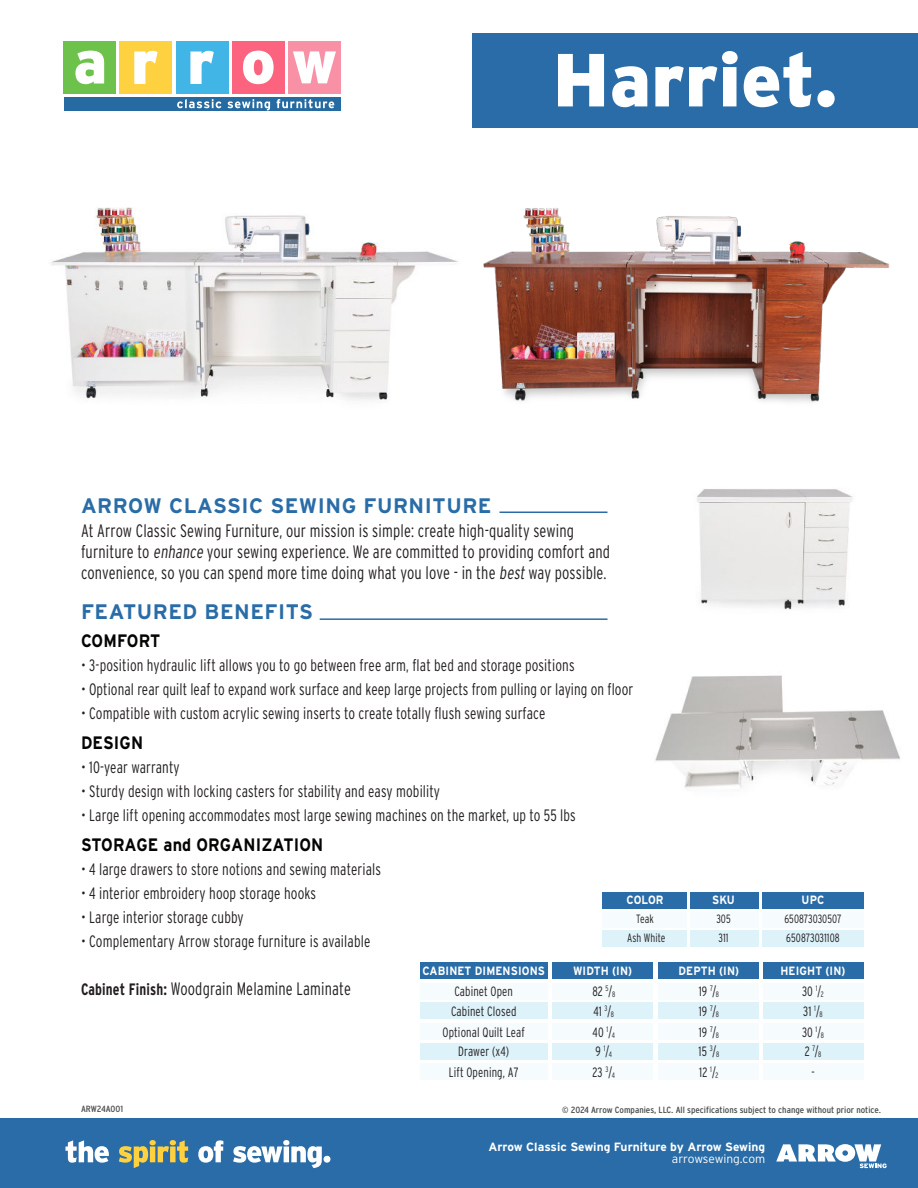
<style>
.page{position:relative;width:918px;height:1188px;background:#fff}
.page>*{position:absolute;margin:0;border:0;box-sizing:border-box;transform-origin:0 0}
.t1{font:900 75px "Interstate";color:#fff}
.t2{font:700 21px "Interstate";letter-spacing:.025em;color:#296ca7}
.t3{font:300 18px/21px "Interstate Condensed";letter-spacing:.01em;color:#231f20;scale:.9 1}
.t4{font:700 18px "Interstate";letter-spacing:.01em;color:#040503;scale:.9 1}
.t5{font:300 16.5px "Interstate Condensed";letter-spacing:.01em;color:#231f20;scale:.9 1}
.t6{font:300 13.5px "Interstate Condensed";letter-spacing:.01em;color:#231f20;scale:.9 1}
.t7{font:700 12px "Interstate";color:#fff;scale:.9 1}
.t8{font:300 12px/18.9px "Interstate Condensed";letter-spacing:.005em;color:#231f20;scale:.9 1}
.t9{font:700 12px "Interstate";color:#fff}
.t10{font:300 12px "Interstate";letter-spacing:-.005em;color:#fff}
.t11{font:9px "Interstate Condensed";color:#4b4d4e;scale:1.1 1}
.t12{font:300 7.8px "Interstate Condensed";color:#231f20;scale:.9 1}
.s1{font-weight:700;font-size:16.5px}
.s2{font-size:13.5px}
</style>
<div class="page">
<div style="left:0;top:1119px;width:918px;height:69px;background:#296ca7"></div>
<svg style="left:776px;top:1144px;width:111px;height:24px"></svg>
<svg style="left:65px;top:1140px;width:44px;height:23px"></svg>
<svg style="left:119px;top:1140px;width:69px;height:28px"></svg>
<svg style="left:198px;top:1140px;width:25px;height:23px"></svg>
<svg style="left:233px;top:1140px;width:89px;height:28px"></svg>
<div style="left:324px;top:1156px;width:6px;height:7px;background:#fff;border-radius:50%"></div>
<div style="left:473px;top:34px;width:445px;height:94px;background:#296ca7"></div>
<img style="left:697px;top:489px;width:156px;height:101px">
<img style="left:51px;top:207px;width:391px;height:195px">
<img style="left:442px;top:208px;width:448px;height:194px">
<img style="left:655px;top:590px;width:245px;height:198px">
<div style="left:64px;top:98px;width:277px;height:13px;background:#256ba2"></div>
<div style="left:64px;top:41px;width:52px;height:53px;background:#6cc24a"></div>
<svg style="left:75px;top:51px;width:29px;height:33px"></svg>
<div style="left:120px;top:41px;width:52px;height:53px;background:#fed141"></div>
<svg style="left:134px;top:51px;width:24px;height:33px"></svg>
<div style="left:176px;top:41px;width:52px;height:53px;background:#41b6e6"></div>
<svg style="left:190px;top:51px;width:24px;height:33px"></svg>
<div style="left:232px;top:41px;width:53px;height:53px;background:#fb637e"></div>
<svg style="left:243px;top:51px;width:31px;height:33px"></svg>
<svg style="left:177px;top:99px;width:44px;height:9px"></svg>
<svg style="left:228px;top:99px;width:42px;height:12px"></svg>
<svg style="left:277px;top:99px;width:57px;height:9px"></svg>
<div style="left:288px;top:41px;width:53px;height:53px;background:#f891a5"></div>
<svg style="left:293px;top:51px;width:43px;height:32px"></svg>
<div style="left:602px;top:892px;width:85px;height:16px;background:#296ca7"></div>
<div style="left:690px;top:892px;width:69px;height:16px;background:#296ca7"></div>
<div style="left:762px;top:892px;width:102px;height:16px;background:#296ca7"></div>
<div style="left:602px;top:911px;width:85px;height:17px;background:#f6fbfd"></div>
<div style="left:602px;top:930px;width:85px;height:17px;background:#def2fa"></div>
<div style="left:690px;top:911px;width:69px;height:17px;background:#f6fbfd"></div>
<div style="left:690px;top:930px;width:69px;height:17px;background:#def2fa"></div>
<div style="left:762px;top:911px;width:102px;height:17px;background:#f6fbfd"></div>
<div style="left:762px;top:930px;width:102px;height:17px;background:#def2fa"></div>
<div style="left:420px;top:1064px;width:128px;height:16px;background:#f6fbfd"></div>
<div style="left:552px;top:1064px;width:101px;height:16px;background:#f6fbfd"></div>
<div style="left:658px;top:1064px;width:101px;height:16px;background:#f6fbfd"></div>
<div style="left:763px;top:1064px;width:101px;height:16px;background:#f6fbfd"></div>
<hr style="left:320px;top:618px;width:288px;height:2px;background:#296ca7">
<hr style="left:500px;top:512px;width:108px;height:1px;background:#296ca7">
<div style="left:420px;top:963px;width:128px;height:16px;background:#296ca7"></div>
<div style="left:552px;top:963px;width:101px;height:16px;background:#296ca7"></div>
<div style="left:420px;top:1003px;width:128px;height:16px;background:#def2fa"></div>
<div style="left:552px;top:1003px;width:101px;height:16px;background:#def2fa"></div>
<div style="left:420px;top:984px;width:128px;height:16px;background:#f6fbfd"></div>
<div style="left:420px;top:1044px;width:128px;height:16px;background:#def2fa"></div>
<div style="left:552px;top:984px;width:101px;height:16px;background:#f6fbfd"></div>
<div style="left:552px;top:1044px;width:101px;height:16px;background:#def2fa"></div>
<div style="left:420px;top:1024px;width:128px;height:16px;background:#f6fbfd"></div>
<div style="left:552px;top:1024px;width:101px;height:16px;background:#f6fbfd"></div>
<div style="left:658px;top:963px;width:101px;height:16px;background:#296ca7"></div>
<div style="left:658px;top:1003px;width:101px;height:16px;background:#def2fa"></div>
<div style="left:658px;top:984px;width:101px;height:16px;background:#f6fbfd"></div>
<div style="left:658px;top:1044px;width:101px;height:16px;background:#def2fa"></div>
<div style="left:658px;top:1024px;width:101px;height:16px;background:#f6fbfd"></div>
<div style="left:763px;top:963px;width:101px;height:16px;background:#296ca7"></div>
<div style="left:763px;top:1003px;width:101px;height:16px;background:#def2fa"></div>
<div style="left:763px;top:984px;width:101px;height:16px;background:#f6fbfd"></div>
<div style="left:763px;top:1044px;width:101px;height:16px;background:#def2fa"></div>
<div style="left:763px;top:1024px;width:101px;height:16px;background:#f6fbfd"></div>
<h1 class="t1" style="left:553px;top:46px;width:287px">Harriet.</h1>
<p class="t2" style="left:81px;top:496px;width:412px">ARROW CLASSIC SEWING FURNITURE</p>
<p class="t3" style="left:81px;top:521px;width:589px">At Arrow Classic Sewing Furniture, our mission is simple: create high-quality sewing furniture to enhance your sewing experience. We are committed to providing comfort and convenience, so you can spend more time doing what you love - in the best way possible.</p>
<p class="t2" style="left:81px;top:603px;width:234px">FEATURED BENEFITS</p>
<p class="t4" style="left:81px;top:633px;width:90px">COMFORT</p>
<p class="t5" style="left:81px;top:658px;width:550px">• 3-position hydraulic lift allows you to go between free arm, flat bed and storage positions</p>
<p class="t5" style="left:81px;top:682px;width:615px">• Optional rear quilt leaf to expand work surface and keep large projects from pulling or laying on floor</p>
<p class="t5" style="left:81px;top:706px;width:518px">• Compatible with custom acrylic sewing inserts to create totally flush sewing surface</p>
<p class="t4" style="left:81px;top:735px;width:71px">DESIGN</p>
<p class="t5" style="left:81px;top:760px;width:111px">• 10-year warranty</p>
<p class="t5" style="left:81px;top:784px;width:401px">• Sturdy design with locking casters for stability and easy mobility</p>
<p class="t5" style="left:81px;top:808px;width:551px">• Large lift opening accommodates most large sewing machines on the market, up to 55 lbs</p>
<p class="t4" style="left:81px;top:837px;width:271px">STORAGE and ORGANIZATION</p>
<p class="t5" style="left:81px;top:862px;width:335px">• 4 large drawers to store notions and sewing materials</p>
<p class="t5" style="left:81px;top:886px;width:263px">• 4 interior embroidery hoop storage hooks</p>
<p class="t5" style="left:81px;top:910px;width:182px">• Large interior storage cubby</p>
<p class="t5" style="left:81px;top:934px;width:323px">• Complementary Arrow storage furniture is available</p>
<p class="t3" style="left:81px;top:980px;width:301px"><span class="s1">Cabinet Finish:</span> Woodgrain Melamine Laminate</p>
<p class="t7" style="left:627px;top:895px;width:43px">COLOR</p>
<p class="t7" style="left:712px;top:895px;width:27px">SKU</p>
<p class="t7" style="left:802px;top:895px;width:27px">UPC</p>
<p class="t8" style="left:627px;top:910px;width:44px;text-align:center">Teak<br>Ash White</p>
<p class="t8" style="left:716px;top:910px;width:18px">305<br>311</p>
<p class="t8" style="left:784px;top:910px;width:65px">650873030507<br>650873031108</p>
<p class="t7" style="left:422px;top:966px;width:138px">CABINET DIMENSIONS</p>
<p class="t7" style="left:780px;top:966px;width:74px">HEIGHT (IN)</p>
<p class="t7" style="left:573px;top:966px;width:67px">WIDTH (IN)</p>
<p class="t7" style="left:679px;top:966px;width:69px">DEPTH (IN)</p>
<p class="t6" style="left:454px;top:985px;width:67px">Cabinet Open</p>
<p class="t6" style="left:592px;top:985px;width:27px">82 <sup>5</sup>/<sub>8</sub></p>
<p class="t6" style="left:802px;top:985px;width:26px">30 <sup>1</sup>/<sub>2</sub></p>
<p class="t6" style="left:699px;top:985px;width:11px">19</p>
<p class="t12" style="left:710px;top:988px;width:11px">7<span class="s2">/</span>8</p>
<p class="t6" style="left:451px;top:1005px;width:74px">Cabinet Closed</p>
<p class="t6" style="left:593px;top:1005px;width:24px">41 <sup>3</sup>/<sub>8</sub></p>
<p class="t6" style="left:803px;top:1005px;width:23px">31 <sup>1</sup>/<sub>8</sub></p>
<p class="t6" style="left:699px;top:1005px;width:11px">19</p>
<p class="t12" style="left:710px;top:1008px;width:11px">7<span class="s2">/</span>8</p>
<p class="t6" style="left:443px;top:1026px;width:93px">Optional Quilt Leaf</p>
<p class="t6" style="left:593px;top:1026px;width:26px">40 <sup>1</sup>/<sub>4</sub></p>
<p class="t6" style="left:802px;top:1026px;width:26px">30 <sup>1</sup>/<sub>8</sub></p>
<p class="t6" style="left:699px;top:1026px;width:11px">19</p>
<p class="t12" style="left:710px;top:1029px;width:11px">7<span class="s2">/</span>8</p>
<p class="t6" style="left:458px;top:1045px;width:58px">Drawer (x4)</p>
<p class="t6" style="left:596px;top:1045px;width:20px">9 <sup>1</sup>/<sub>4</sub></p>
<p class="t6" style="left:805px;top:1045px;width:20px">2 <sup>7</sup>/<sub>8</sub></p>
<p class="t6" style="left:699px;top:1045px;width:11px">15</p>
<p class="t12" style="left:710px;top:1048px;width:12px">3<span class="s2">/</span>8</p>
<p class="t6" style="left:449px;top:1066px;width:79px">Lift Opening, A7</p>
<p class="t6" style="left:593px;top:1066px;width:26px">23 <sup>3</sup>/<sub>4</sub></p>
<p class="t6" style="left:699px;top:1066px;width:11px">12</p>
<p class="t6" style="left:811px;top:1066px;width:5px">-</p>
<p class="t12" style="left:710px;top:1069px;width:11px">1<span class="s2">/</span>2</p>
<p class="t11" style="left:81px;top:1105px;width:40px">ARW24A001</p>
<p class="t11" style="left:562px;top:1106px;width:291px">© 2024 Arrow Companies, LLC. All specifications subject to change without prior notice.</p>
<p class="t9" style="left:488px;top:1142px;width:278px">Arrow Classic Sewing Furniture by Arrow Sewing</p>
<p class="t10" style="left:672px;top:1154px;width:95px">arrowsewing.com</p>
</div>
